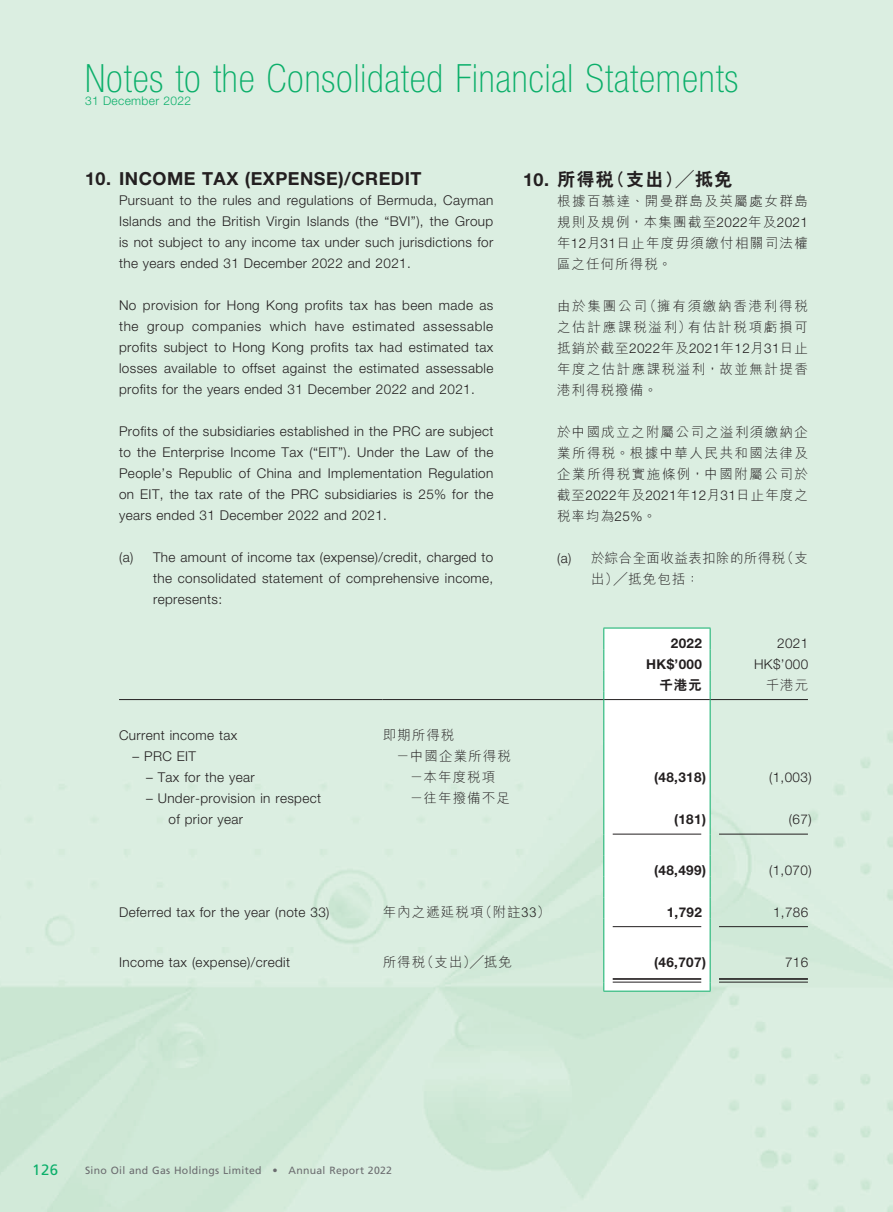
<style>
.page{position:relative;width:893px;height:1212px;background:#fff}
.page>*{position:absolute;margin:0;border:0;box-sizing:border-box;transform-origin:0 0}
.t1{font:100 condensed 39px "Helvetica Neue LT Std";letter-spacing:.025em;color:#0baf6a}
.t2{font:700 18px "Helvetica Neue LT Std";letter-spacing:.03em;color:#231f20}
.t3{font:800 18px "C Hei 2 HK";letter-spacing:.08em;color:#231f20}
.t4{font:15px "Frutiger LT Std";color:#0baf6a}
.t5{font:300 13.5px/21px "Helvetica Neue LT Std";letter-spacing:.03em;color:#231f20;text-align:justify}
.t6{font:300 13.5px/21px "M Hei HK";letter-spacing:.1em;color:#231f20;text-align:justify}
.t7{font:700 13.5px "Helvetica Neue LT Std";letter-spacing:.03em;color:#231f20}
.t8{font:300 13.5px/21px "M Hei HK";letter-spacing:.13em;color:#231f20}
.t9{font:300 13.5px/21px "M Hei HK";letter-spacing:.03em;color:#231f20}
.t10{font:300 13.5px "M Hei HK";letter-spacing:.08em;color:#231f20}
.t11{font:800 13.5px "C Hei 2 HK";color:#231f20}
.t12{font:300 12px "Helvetica Neue LT Std";letter-spacing:.03em;color:#0baf6a}
.t13{font:10.5px "Frutiger LT Std";letter-spacing:.03em;color:#6c6d70}
.s1{font-family:"Helvetica Neue LT Std";font-weight:700}
.s2{font-family:"Helvetica Neue LT Std"}
.s3{font-family:"M Hei HK"}
</style>
<div class="page">
<hr style="left:603px;top:991px;width:107px;height:1px;background:#0baf6a">
<svg style="left:603px;top:628px;width:108px;height:363px"></svg>
<hr style="left:119px;top:699px;width:264px;height:1px;background:#231f20">
<hr style="left:383px;top:699px;width:220px;height:1px;background:#231f20">
<hr style="left:604px;top:699px;width:106px;height:1px;background:#231f20">
<hr style="left:710px;top:699px;width:98px;height:1px;background:#231f20">
<hr style="left:613px;top:834px;width:88px;height:1px;background:#231f20">
<hr style="left:719px;top:834px;width:89px;height:1px;background:#231f20">
<hr style="left:613px;top:926px;width:88px;height:1px;background:#231f20">
<hr style="left:719px;top:926px;width:89px;height:1px;background:#231f20">
<hr style="left:613px;top:978px;width:88px;height:2px;background:#231f20">
<hr style="left:613px;top:982px;width:88px;height:1px;background:#231f20">
<hr style="left:719px;top:978px;width:89px;height:2px;background:#231f20">
<hr style="left:719px;top:982px;width:89px;height:1px;background:#231f20">
<h1 class="t1" style="left:85px;top:56px;width:655px">Notes to the Consolidated Financial Statements</h1>
<p class="t12" style="left:85px;top:93px;width:108px">31 December 2022</p>
<h2 class="t2" style="left:85px;top:167px;width:338px">10. INCOME TAX (EXPENSE)/CREDIT</h2>
<p class="t5" style="left:119px;top:190px;width:376px">Pursuant to the rules and regulations of Bermuda, Cayman Islands and the British Virgin Islands (the “BVI”), the Group is not subject to any income tax under such jurisdictions for the years ended 31 December 2022 and 2021.</p>
<p class="t5" style="left:119px;top:295px;width:376px">No provision for Hong Kong profits tax has been made as the group companies which have estimated assessable profits subject to Hong Kong profits tax had estimated tax losses available to offset against the estimated assessable profits for the years ended 31 December 2022 and 2021.</p>
<p class="t5" style="left:119px;top:421px;width:376px">Profits of the subsidiaries established in the PRC are subject to the Enterprise Income Tax (“EIT”). Under the Law of the People’s Republic of China and Implementation Regulation on EIT, the tax rate of the PRC subsidiaries is 25% for the years ended 31 December 2022 and 2021.</p>
<p class="t5" style="left:153px;top:547px;width:342px;text-indent:-34px">(a) The amount of income tax (expense)/credit, charged to the consolidated statement of comprehensive income, represents:</p>
<h2 class="t3" style="left:523px;top:167px;width:211px"><span class="s1">10.</span> 所得稅（支出）╱抵免</h2>
<p class="t6" style="left:557px;top:190px;width:252px">根據百慕達、開曼群島及英屬處女群島規則及規例，本集團截至<span class="s2">2022</span>年及<span class="s2">2021</span>年<span class="s2">12</span>月<span class="s2">31</span>日止年度毋須繳付相關司法權區之任何所得稅。</p>
<p class="t8" style="left:557px;top:295px;width:252px">由於集團公司（擁有須繳納香港利得稅之估計應課稅溢利）有估計稅項虧損可</p>
<p class="t5" style="left:557px;top:338px;width:252px"><span class="s3">抵銷於截至</span>2022<span class="s3">年及</span>2021<span class="s3">年</span>12<span class="s3">月</span>31<span class="s3">日止</span></p>
<p class="t6" style="left:557px;top:358px;width:252px">年度之估計應課稅溢利，故並無計提香港利得稅撥備。</p>
<p class="t6" style="left:557px;top:421px;width:252px">於中國成立之附屬公司之溢利須繳納企業所得稅。根據中華人民共和國法律及企業所得稅實施條例，中國附屬公司於</p>
<p class="t5" style="left:557px;top:485px;width:252px"><span class="s3">截至</span>2022<span class="s3">年及</span>2021<span class="s3">年</span>12<span class="s3">月</span>31<span class="s3">日止年度之</span></p>
<p class="t6" style="left:557px;top:505px;width:101px">稅率均為<span class="s2">25%</span>。</p>
<p class="t9" style="left:591px;top:547px;width:218px;text-indent:-34px"><span class="s2">(a)</span> 於綜合全面收益表扣除的所得稅（支出）╱抵免包括：</p>
<p class="t7" style="left:671px;top:634px;width:33px">2022</p>
<p class="t5" style="left:777px;top:632px;width:33px">2021</p>
<p class="t7" style="left:646px;top:655px;width:57px">HK$’000</p>
<p class="t5" style="left:754px;top:653px;width:56px">HK$’000</p>
<p class="t11" style="left:659px;top:676px;width:44px">千港元</p>
<p class="t6" style="left:766px;top:674px;width:44px">千港元</p>
<p class="t5" style="left:119px;top:725px;width:120px">Current income tax</p>
<p class="t6" style="left:383px;top:724px;width:73px">即期所得稅</p>
<p class="t5" style="left:133px;top:746px;width:65px">– PRC EIT</p>
<p class="t10" style="left:396px;top:747px;width:116px">－中國企業所得稅</p>
<p class="t5" style="left:146px;top:767px;width:110px">– Tax for the year</p>
<p class="t6" style="left:410px;top:766px;width:87px">－本年度稅項</p>
<p class="t7" style="left:654px;top:769px;width:53px">(48,318)</p>
<p class="t5" style="left:769px;top:767px;width:44px">(1,003)</p>
<p class="t5" style="left:169px;top:788px;width:154px;text-indent:-23px">– Under-provision in respect of prior year</p>
<p class="t6" style="left:410px;top:787px;width:102px">－往年撥備不足</p>
<p class="t7" style="left:674px;top:811px;width:34px">(181)</p>
<p class="t5" style="left:789px;top:809px;width:24px">(67)</p>
<p class="t7" style="left:654px;top:861px;width:53px">(48,499)</p>
<p class="t5" style="left:769px;top:859px;width:44px">(1,070)</p>
<p class="t5" style="left:119px;top:901px;width:212px">Deferred tax for the year (note 33)</p>
<p class="t10" style="left:383px;top:902px;width:169px">年內之遞延稅項（附註33）</p>
<p class="t7" style="left:667px;top:903px;width:37px">1,792</p>
<p class="t5" style="left:773px;top:901px;width:37px">1,786</p>
<p class="t5" style="left:119px;top:952px;width:173px">Income tax (expense)/credit</p>
<p class="t6" style="left:383px;top:951px;width:131px">所得稅（支出）╱抵免</p>
<p class="t7" style="left:654px;top:954px;width:53px">(46,707)</p>
<p class="t5" style="left:785px;top:952px;width:25px">716</p>
<p class="t4" style="left:32px;top:1161px;width:27px">126</p>
<p class="t13" style="left:85px;top:1164px;width:309px">Sino Oil and Gas Holdings Limited • Annual Report 2022</p>
</div>
